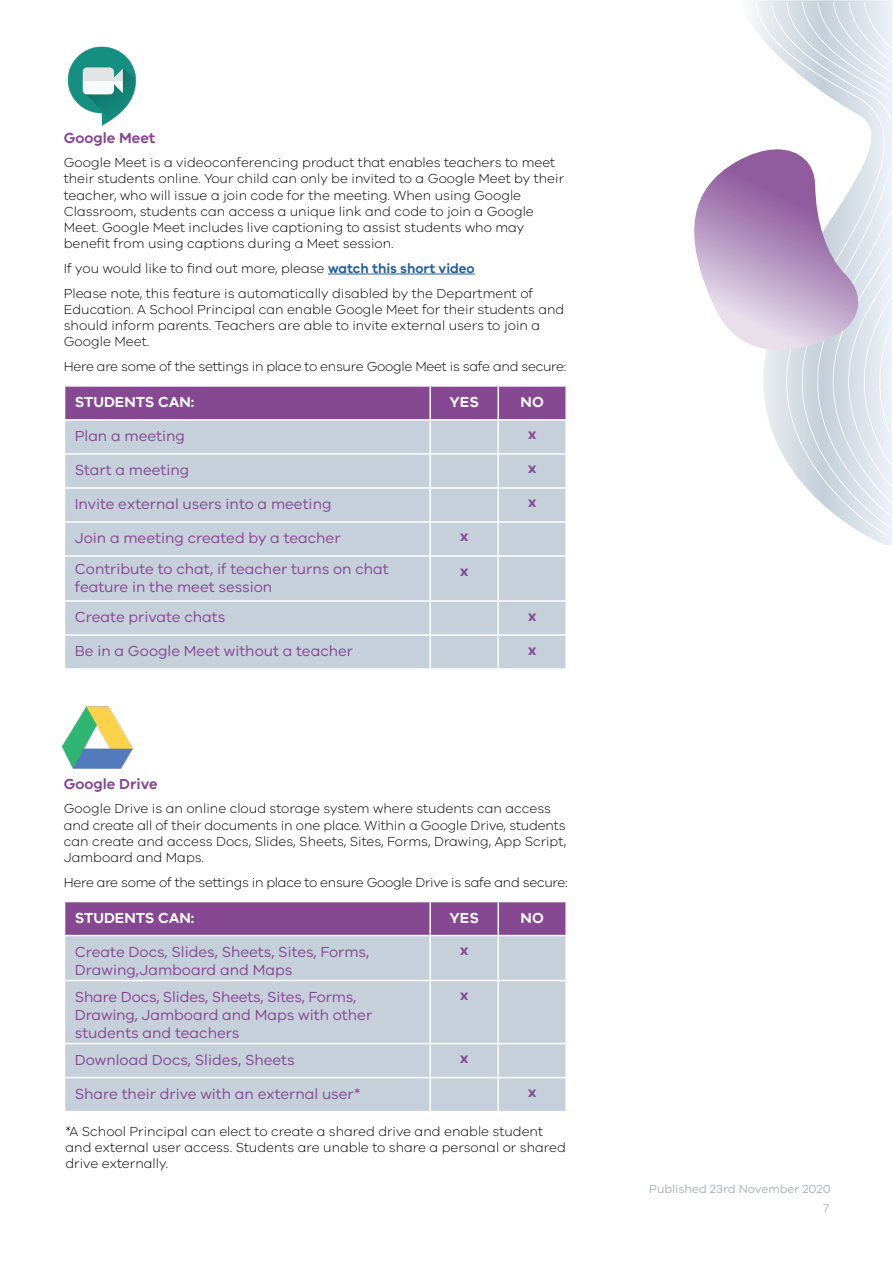
<style>
.page{position:relative;width:893px;height:1263px;background:#fff}
.page>*{position:absolute;margin:0;border:0;box-sizing:border-box;transform-origin:0 0}
.t1{font:15px/18px "VIC";color:#864793}
.t2{font:600 15px "VIC";color:#fff}
.t3{font:600 15px "VIC";color:#864793}
.t4{font:300 13.5px/16.2px "VIC";color:#000}
.t5{font:300 13.5px "VIC";letter-spacing:-.02em;color:#000}
.t6{font:12px "VIC";color:#abb2b9}
.s1{font-weight:600;color:#215e9e}
</style>
<div class="page">
<hr style="left:328px;top:274px;width:147px;height:1px;background:#215e9e">
<div style="left:65px;top:387px;width:500px;height:32px;background:#864793"></div>
<div style="left:65px;top:421px;width:500px;height:247px;background:#c5d0da"></div>
<hr style="left:64px;top:453px;width:366px;height:2px;background:#fff">
<hr style="left:64px;top:487px;width:366px;height:2px;background:#fff">
<hr style="left:64px;top:521px;width:366px;height:2px;background:#fff">
<hr style="left:64px;top:555px;width:366px;height:2px;background:#fff">
<hr style="left:498px;top:555px;width:69px;height:2px;background:#fff">
<hr style="left:64px;top:600px;width:366px;height:2px;background:#fff">
<hr style="left:498px;top:600px;width:69px;height:2px;background:#fff">
<hr style="left:64px;top:634px;width:366px;height:2px;background:#fff">
<hr style="left:498px;top:634px;width:69px;height:2px;background:#fff">
<hr style="left:498px;top:453px;width:69px;height:2px;background:#fff">
<hr style="left:498px;top:487px;width:69px;height:2px;background:#fff">
<hr style="left:498px;top:521px;width:69px;height:2px;background:#fff">
<hr style="left:429px;top:387px;width:2px;height:32px;background:#fff">
<hr style="left:497px;top:387px;width:2px;height:32px;background:#fff">
<hr style="left:429px;top:421px;width:2px;height:32px;background:#fff">
<hr style="left:497px;top:421px;width:2px;height:32px;background:#fff">
<hr style="left:430px;top:453px;width:68px;height:2px;background:#fff">
<hr style="left:429px;top:455px;width:2px;height:32px;background:#fff">
<hr style="left:497px;top:455px;width:2px;height:32px;background:#fff">
<hr style="left:430px;top:487px;width:68px;height:2px;background:#fff">
<hr style="left:429px;top:489px;width:2px;height:32px;background:#fff">
<hr style="left:497px;top:489px;width:2px;height:32px;background:#fff">
<hr style="left:430px;top:521px;width:68px;height:2px;background:#fff">
<hr style="left:429px;top:523px;width:2px;height:32px;background:#fff">
<hr style="left:497px;top:523px;width:2px;height:32px;background:#fff">
<hr style="left:430px;top:555px;width:68px;height:2px;background:#fff">
<hr style="left:429px;top:557px;width:2px;height:43px;background:#fff">
<hr style="left:497px;top:557px;width:2px;height:43px;background:#fff">
<hr style="left:430px;top:600px;width:68px;height:2px;background:#fff">
<hr style="left:429px;top:602px;width:2px;height:32px;background:#fff">
<hr style="left:497px;top:602px;width:2px;height:32px;background:#fff">
<hr style="left:430px;top:634px;width:68px;height:2px;background:#fff">
<hr style="left:429px;top:636px;width:2px;height:32px;background:#fff">
<hr style="left:497px;top:636px;width:2px;height:32px;background:#fff">
<div style="left:65px;top:902px;width:500px;height:33px;background:#864793"></div>
<div style="left:65px;top:936px;width:500px;height:175px;background:#c5d0da"></div>
<hr style="left:64px;top:980px;width:366px;height:1px;background:#fff">
<hr style="left:64px;top:1043px;width:366px;height:1px;background:#fff">
<hr style="left:64px;top:1077px;width:366px;height:1px;background:#fff">
<hr style="left:498px;top:980px;width:69px;height:1px;background:#fff">
<hr style="left:498px;top:1043px;width:69px;height:1px;background:#fff">
<hr style="left:498px;top:1077px;width:69px;height:1px;background:#fff">
<hr style="left:429px;top:902px;width:2px;height:33px;background:#fff">
<hr style="left:497px;top:902px;width:2px;height:33px;background:#fff">
<hr style="left:429px;top:936px;width:2px;height:44px;background:#fff">
<hr style="left:497px;top:936px;width:2px;height:44px;background:#fff">
<hr style="left:430px;top:980px;width:68px;height:1px;background:#fff">
<hr style="left:429px;top:981px;width:2px;height:62px;background:#fff">
<hr style="left:497px;top:981px;width:2px;height:62px;background:#fff">
<hr style="left:430px;top:1043px;width:68px;height:1px;background:#fff">
<hr style="left:429px;top:1044px;width:2px;height:33px;background:#fff">
<hr style="left:497px;top:1044px;width:2px;height:33px;background:#fff">
<hr style="left:430px;top:1077px;width:68px;height:1px;background:#fff">
<hr style="left:429px;top:1078px;width:2px;height:33px;background:#fff">
<hr style="left:497px;top:1078px;width:2px;height:33px;background:#fff">
<img style="left:67px;top:46px;width:69px;height:80px">
<img style="left:63px;top:706px;width:69px;height:63px">
<img style="left:752px;top:0;width:141px;height:545px">
<svg style="left:694px;top:149px;width:171px;height:233px"></svg>
<p class="t3" style="left:64px;top:128px;width:93px">Google Meet</p>
<p class="t4" style="left:64px;top:154px;width:502px">Google Meet is a videoconferencing product that enables teachers to meet their students online. Your child can only be invited to a Google Meet by their teacher, who will issue a join code for the meeting. When using Google Classroom, students can access a unique link and code to join a Google Meet. Google Meet includes live captioning to assist students who may benefit from using captions during a Meet session.</p>
<p class="t4" style="left:64px;top:256px;width:471px;line-height:24.8px">If you would like to find out more, please <span class="s1">watch this short video<br></span>Please note, this feature is automatically disabled by the Department of</p>
<p class="t4" style="left:64px;top:301px;width:502px">Education. A School Principal can enable Google Meet for their students and should inform parents. Teachers are able to invite external users to join a<br>Google Meet.</p>
<p class="t5" style="left:64px;top:358px;width:504px">Here are some of the settings in place to ensure Google Meet is safe and secure:</p>
<p class="t2" style="left:75px;top:393px;width:121px">STUDENTS CAN:</p>
<p class="t2" style="left:449px;top:393px;width:31px">YES</p>
<p class="t2" style="left:521px;top:393px;width:25px">NO</p>
<p class="t1" style="left:75px;top:426px;width:112px">Plan a meeting</p>
<p class="t3" style="left:528px;top:425px;width:10px">x</p>
<p class="t1" style="left:75px;top:460px;width:116px">Start a meeting</p>
<p class="t3" style="left:528px;top:459px;width:10px">x</p>
<p class="t1" style="left:75px;top:494px;width:258px">Invite external users into a meeting</p>
<p class="t3" style="left:528px;top:493px;width:10px">x</p>
<p class="t1" style="left:75px;top:528px;width:267px">Join a meeting created by a teacher</p>
<p class="t3" style="left:460px;top:527px;width:10px">x</p>
<p class="t1" style="left:75px;top:559px;width:315px">Contribute to chat, if teacher turns on chat feature in the meet session</p>
<p class="t3" style="left:460px;top:561px;width:10px">x</p>
<p class="t1" style="left:75px;top:607px;width:152px">Create private chats</p>
<p class="t3" style="left:528px;top:606px;width:10px">x</p>
<p class="t1" style="left:75px;top:641px;width:280px">Be in a Google Meet without a teacher</p>
<p class="t3" style="left:528px;top:640px;width:10px">x</p>
<p class="t3" style="left:64px;top:774px;width:95px">Google Drive</p>
<p class="t4" style="left:64px;top:800px;width:504px">Google Drive is an online cloud storage system where students can access and create all of their documents in one place. Within a Google Drive, students can create and access Docs, Slides, Sheets, Sites, Forms, Drawing, App Script, Jamboard and Maps.</p>
<p class="t5" style="left:64px;top:874px;width:505px">Here are some of the settings in place to ensure Google Drive is safe and secure:</p>
<p class="t2" style="left:75px;top:908px;width:121px">STUDENTS CAN:</p>
<p class="t2" style="left:449px;top:908px;width:31px">YES</p>
<p class="t2" style="left:521px;top:908px;width:25px">NO</p>
<p class="t1" style="left:75px;top:942px;width:296px">Create Docs, Slides, Sheets, Sites, Forms,<br>Drawing,Jamboard and Maps</p>
<p class="t3" style="left:460px;top:941px;width:10px">x</p>
<p class="t1" style="left:75px;top:987px;width:299px">Share Docs, Slides, Sheets, Sites, Forms,<br>Drawing, Jamboard and Maps with other students and teachers</p>
<p class="t3" style="left:460px;top:986px;width:10px">x</p>
<p class="t1" style="left:75px;top:1050px;width:221px">Download Docs, Slides, Sheets</p>
<p class="t3" style="left:460px;top:1049px;width:10px">x</p>
<p class="t1" style="left:75px;top:1084px;width:287px">Share their drive with an external user*</p>
<p class="t3" style="left:528px;top:1083px;width:10px">x</p>
<p class="t4" style="left:65px;top:1123px;width:502px">*A School Principal can elect to create a shared drive and enable student and external user access. Students are unable to share a personal or shared drive externally.</p>
<p class="t6" style="left:649px;top:1181px;width:183px">Published 23rd November 2020</p>
<p class="t6" style="left:823px;top:1201px;width:7px">7</p>
</div>
